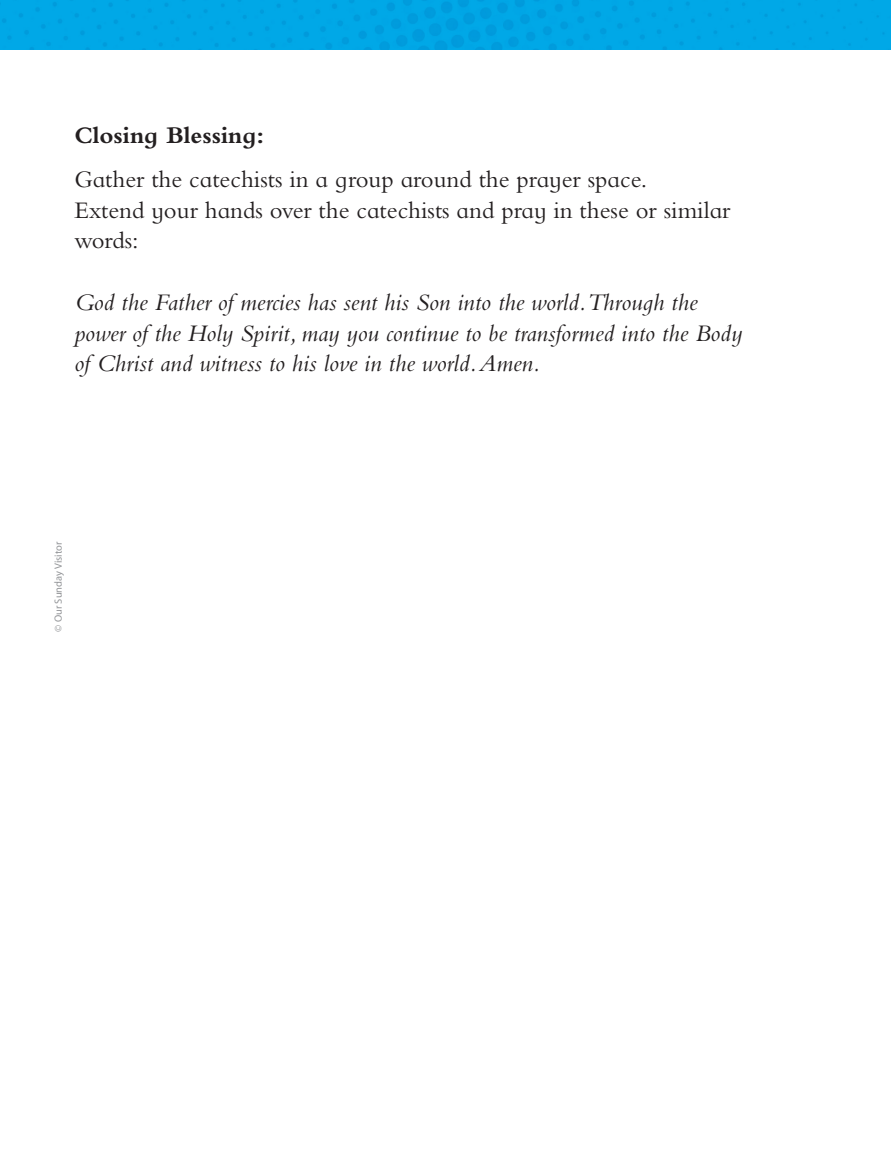
<style>
.page{position:relative;width:891px;height:1175px;background:#fff}
.page>*{position:absolute;margin:0;border:0;box-sizing:border-box;transform-origin:0 0}
.Body_Text{font:italic 24.75px/30.8px "Bembo Infant MT Std";color:#231f20}
.Body_Text-2{font:24.75px/30.8px "Bembo Infant MT Std";color:#231f20}
.Body_Text-3{font:700 24.75px "Bembo Infant MT Std";color:#231f20}
.t1{font:10.5px "Myriad Pro";color:#939598}
</style>
<div class="page">
<div style="left:0;top:0;width:891px;height:50px;background:#00a8e7"></div>
<p class="Body_Text-3" style="left:74px;top:121px;width:191px">Closing Blessing:</p>
<p class="Body_Text-2" style="left:74px;top:163px;width:574px">Gather the catechists in a group around the prayer space.</p>
<p class="Body_Text-2" style="left:74px;top:194px;width:658px">Extend your hands over the catechists and pray in these or similar words:</p>
<p class="Body_Text" style="left:74px;top:286px;width:669px">God the Father of mercies has sent his Son into the world. Through the power of the Holy Spirit, may you continue to be transformed into the Body of Christ and witness to his love in the world. Amen.</p>
<p class="t1" style="left:52px;top:631px;width:91px;rotate:-90deg">© Our Sunday Visitor</p>
</div>
